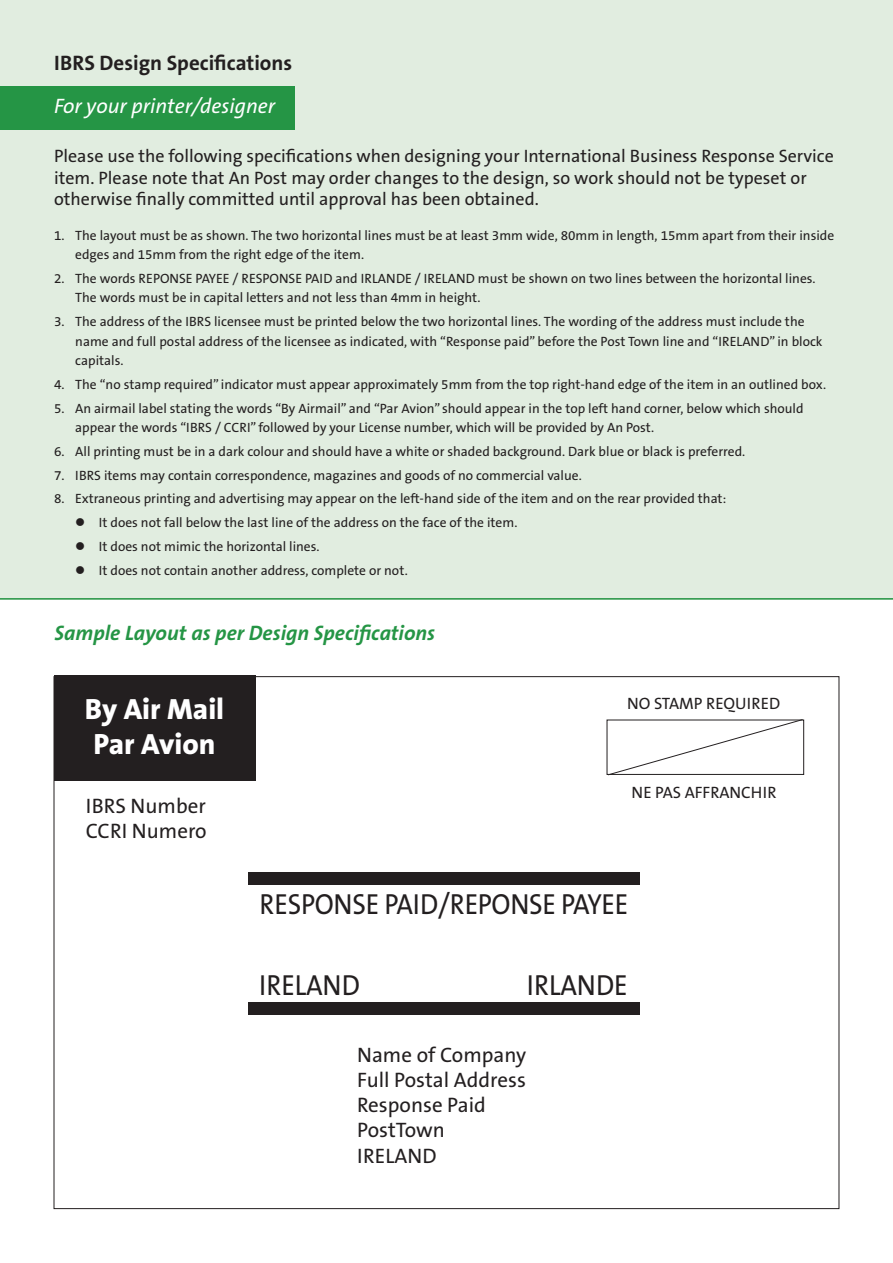
<style>
.page{position:relative;width:893px;height:1263px;background:#fff}
.page>*{position:absolute;margin:0;border:0;box-sizing:border-box;transform-origin:0 0}
.t1{font:800 29.4px/35.2px "The Sans B8";color:#fff}
.t2{font:29.1px "The Sans B5 Plain";letter-spacing:-.01em;color:#231f20;scale:.93 1}
.t3{font:21px/25.2px "The Sans B5 Plain";color:#231f20}
.t4{font:italic 700 21px "The Sans B7";color:#259545}
.t5{font:700 21px "The Sans B7";color:#231f20}
.t6{font:italic 21px "The Sans B5 Plain";color:#fff}
.t7{font:18px/21.6px "The Sans B5 Plain";color:#231f20}
.t8{font:16.5px "The Sans B5 Plain";color:#231f20}
.t9{font:13.5px/19.5px "The Sans B5 Plain";color:#231f20}
</style>
<div class="page">
<div style="left:0;top:0;width:893px;height:600px;background:#e1ede0"></div>
<div style="left:0;top:87px;width:294px;height:43px;background:#259545"></div>
<div style="left:54px;top:676px;width:201px;height:105px;background:#231f20"></div>
<svg style="left:607px;top:719px;width:196px;height:57px"></svg>
<div style="left:248px;top:872px;width:391px;height:13px;background:#231f20"></div>
<div style="left:248px;top:1002px;width:391px;height:13px;background:#231f20"></div>
<hr style="left:0;top:598px;width:893px;height:2px;background:#259545">
<h3 class="t5" style="left:54px;top:51px;width:240px">IBRS Design Specifications</h3>
<h3 class="t6" style="left:54px;top:95px;width:223px">For your printer/designer</h3>
<p class="t7" style="left:54px;top:146px;width:781px">Please use the following specifications when designing your International Business Response Service item. Please note that An Post may order changes to the design, so work should not be typeset or otherwise finally committed until approval has been obtained.</p>
<p class="t9" style="left:75px;top:226px;width:760px;text-indent:-21px">1. The layout must be as shown. The two horizontal lines must be at least 3mm wide, 80mm in length, 15mm apart from their inside edges and 15mm from the right edge of the item.</p>
<p class="t9" style="left:75px;top:269px;width:742px;text-indent:-21px">2. The words REPONSE PAYEE / RESPONSE PAID and IRLANDE / IRELAND must be shown on two lines between the horizontal lines.<br>The words must be in capital letters and not less than 4mm in height.</p>
<p class="t9" style="left:75px;top:312px;width:749px;text-indent:-21px">3. The address of the IBRS licensee must be printed below the two horizontal lines. The wording of the address must include the name and full postal address of the licensee as indicated, with “Response paid” before the Post Town line and “IRELAND” in block capitals.</p>
<p class="t9" style="left:54px;top:375px;width:774px">4. The “no stamp required” indicator must appear approximately 5mm from the top right-hand edge of the item in an outlined box.</p>
<p class="t9" style="left:75px;top:399px;width:730px;text-indent:-21px">5. An airmail label stating the words “By Airmail” and “Par Avion” should appear in the top left hand corner, below which should appear the words “IBRS / CCRI” followed by your License number, which will be provided by An Post.</p>
<p class="t9" style="left:54px;top:442px;width:693px">6. All printing must be in a dark colour and should have a white or shaded background. Dark blue or black is preferred.</p>
<p class="t9" style="left:54px;top:466px;width:529px">7. IBRS items may contain correspondence, magazines and goods of no commercial value.</p>
<p class="t9" style="left:54px;top:489px;width:674px">8. Extraneous printing and advertising may appear on the left-hand side of the item and on the rear provided that:</p>
<p class="t9" style="left:75px;top:513px;width:444px">● It does not fall below the last line of the address on the face of the item.</p>
<p class="t9" style="left:75px;top:537px;width:246px">● It does not mimic the horizontal lines.</p>
<p class="t9" style="left:75px;top:561px;width:334px">● It does not contain another address, complete or not.</p>
<h3 class="t4" style="left:54px;top:622px;width:382px">Sample Layout as per Design Specifications</h3>
<h1 class="t1" style="left:85px;top:692px;width:141px">By Air Mail<br>Par Avion</h1>
<h3 class="t3" style="left:86px;top:794px;width:122px">IBRS Number<br>CCRI Numero</h3>
<p class="t8" style="left:627px;top:695px;width:155px">NO STAMP REQUIRED</p>
<p class="t8" style="left:631px;top:784px;width:147px">NE PAS AFFRANCHIR</p>
<h2 class="t2" style="left:260px;top:888px;width:398px">RESPONSE PAID/REPONSE PAYEE</h2>
<h2 class="t2" style="left:259px;top:969px;width:110px">IRELAND</h2>
<h2 class="t2" style="left:527px;top:969px;width:110px">IRLANDE</h2>
<h3 class="t3" style="left:357px;top:1043px;width:171px">Name of Company<br>Full Postal Address<br>Response Paid<br>PostTown<br>IRELAND</h3>
</div>
